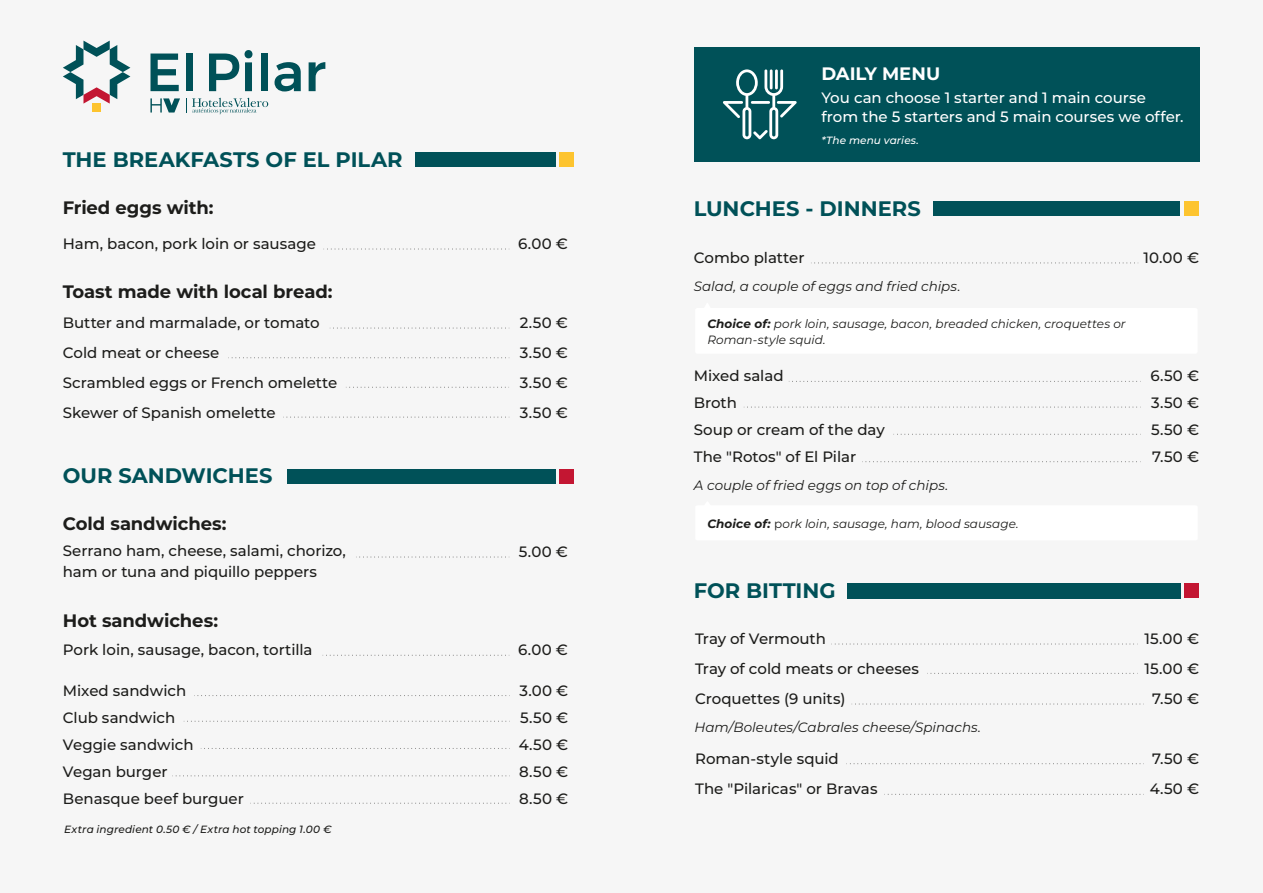
<style>
.page{position:relative;width:1263px;height:893px;background:#f6f6f6}
.page>*{position:absolute;margin:0;border:0;box-sizing:border-box;transform-origin:0 0}
.t1{font:700 21px "Montserrat";color:#005158}
.t2{font:700 18px "Montserrat";letter-spacing:-.005em;color:#1d1d1b}
.t3{font:700 18px "Montserrat";color:#fff}
.t4{font:500 15px/27px "Montserrat";color:#1d1d1b}
.t5{font:500 15px/19.5px "Montserrat";color:#fff}
.t6{font:italic 13.5px "Montserrat";color:#1d1d1b}
.t7{font:italic 12px/16.5px "Montserrat";letter-spacing:.005em;color:#1d1d1b}
.t8{font:italic 500 10.5px "Montserrat";letter-spacing:.01em;color:#1d1d1b}
.t9{font:italic 500 10.5px "Montserrat";letter-spacing:.01em;color:#fff}
.s1{font-weight:700}
.s2{font-style:normal}
</style>
<div class="page">
<svg style="left:194px;top:695px;width:316px;height:1px"></svg>
<svg style="left:184px;top:721px;width:326px;height:1px"></svg>
<svg style="left:201px;top:748px;width:309px;height:1px"></svg>
<svg style="left:172px;top:775px;width:338px;height:1px"></svg>
<svg style="left:250px;top:803px;width:260px;height:1px"></svg>
<div style="left:92px;top:104px;width:9px;height:8px;background:#fdc42f"></div>
<svg style="left:63px;top:41px;width:67px;height:63px"></svg>
<svg style="left:150px;top:54px;width:29px;height:37px"></svg>
<div style="left:186px;top:53px;width:7px;height:38px;background:#005158"></div>
<svg style="left:209px;top:54px;width:30px;height:37px"></svg>
<svg style="left:245px;top:50px;width:7px;height:41px"></svg>
<div style="left:261px;top:53px;width:7px;height:38px;background:#005158"></div>
<svg style="left:274px;top:62px;width:27px;height:29px"></svg>
<svg style="left:309px;top:62px;width:16px;height:29px"></svg>
<svg style="left:150px;top:98px;width:30px;height:15px"></svg>
<svg style="left:186px;top:98px;width:82px;height:16px"></svg>
<svg style="left:327px;top:249px;width:183px;height:1px"></svg>
<svg style="left:811px;top:263px;width:328px;height:1px"></svg>
<svg style="left:789px;top:381px;width:352px;height:1px"></svg>
<svg style="left:744px;top:407px;width:397px;height:1px"></svg>
<svg style="left:897px;top:434px;width:244px;height:1px"></svg>
<svg style="left:862px;top:461px;width:279px;height:1px"></svg>
<svg style="left:831px;top:644px;width:307px;height:1px"></svg>
<svg style="left:927px;top:673px;width:211px;height:1px"></svg>
<svg style="left:855px;top:704px;width:289px;height:1px"></svg>
<svg style="left:846px;top:763px;width:298px;height:1px"></svg>
<svg style="left:884px;top:794px;width:260px;height:1px"></svg>
<svg style="left:356px;top:557px;width:154px;height:1px"></svg>
<svg style="left:323px;top:655px;width:187px;height:1px"></svg>
<svg style="left:330px;top:328px;width:180px;height:1px"></svg>
<svg style="left:228px;top:357px;width:282px;height:1px"></svg>
<svg style="left:346px;top:387px;width:163px;height:1px"></svg>
<svg style="left:283px;top:417px;width:227px;height:1px"></svg>
<div style="left:415px;top:152px;width:141px;height:15px;background:#005158"></div>
<div style="left:559px;top:152px;width:15px;height:15px;background:#fdc42f"></div>
<div style="left:933px;top:201px;width:247px;height:14px;background:#005158"></div>
<div style="left:847px;top:583px;width:333px;height:15px;background:#005158"></div>
<div style="left:287px;top:469px;width:269px;height:14px;background:#005158"></div>
<div style="left:559px;top:469px;width:15px;height:14px;background:#c31632"></div>
<div style="left:1184px;top:201px;width:15px;height:14px;background:#fdc42f"></div>
<div style="left:1184px;top:583px;width:15px;height:15px;background:#c31632"></div>
<div style="left:694px;top:48px;width:506px;height:114px;background:#005158"></div>
<svg style="left:723px;top:69px;width:74px;height:70px"></svg>
<h1 class="t1" style="left:63px;top:146px;width:341px">THE BREAKFASTS OF EL PILAR</h1>
<p class="t2" style="left:63px;top:196px;width:152px">Fried eggs with:</p>
<p class="t4" style="left:63px;top:230px;width:255px">Ham, bacon, pork loin or sausage</p>
<p class="t2" style="left:63px;top:279px;width:271px">Toast made with local bread:</p>
<p class="t4" style="left:63px;top:307px;width:276px;line-height:30px">Butter and marmalade, or tomato<br>Cold meat or cheese<br>Scrambled eggs or French omelette<br>Skewer of Spanish omelette</p>
<p class="t4" style="left:518px;top:230px;width:51px">6.00 €</p>
<p class="t4" style="left:520px;top:307px;width:50px;line-height:30px;text-align:justify">2.50 € 3.50 € 3.50 € 3.50 €</p>
<h1 class="t1" style="left:63px;top:461px;width:211px">OUR SANDWICHES</h1>
<p class="t2" style="left:63px;top:511px;width:165px">Cold sandwiches:</p>
<p class="t4" style="left:63px;top:539px;width:285px;line-height:21px">Serrano ham, cheese, salami, chorizo, ham or tuna and piquillo peppers</p>
<p class="t4" style="left:519px;top:538px;width:50px">5.00 €</p>
<p class="t2" style="left:63px;top:608px;width:157px">Hot sandwiches:</p>
<p class="t4" style="left:63px;top:636px;width:251px">Pork loin, sausage, bacon, tortilla</p>
<p class="t4" style="left:518px;top:636px;width:51px">6.00 €</p>
<p class="t4" style="left:63px;top:676px;width:182px">Mixed sandwich<br>Club sandwich<br>Veggie sandwich<br>Vegan burger<br>Benasque beef burguer</p>
<p class="t4" style="left:519px;top:676px;width:51px;text-align:justify">3.00 € 5.50 € 4.50 € 8.50 € 8.50 €</p>
<p class="t8" style="left:64px;top:822px;width:269px">Extra ingredient 0.50 € / Extra hot topping 1.00 €</p>
<p class="t3" style="left:821px;top:61px;width:120px">DAILY MENU</p>
<p class="t5" style="left:821px;top:87px;width:363px">You can choose 1 starter and 1 main course from the 5 starters and 5 main courses we offer.</p>
<p class="t9" style="left:821px;top:133px;width:99px">*The menu varies.</p>
<h1 class="t1" style="left:694px;top:194px;width:229px">LUNCHES - DINNERS</h1>
<p class="t4" style="left:694px;top:244px;width:112px">Combo platter</p>
<p class="t6" style="left:694px;top:277px;width:268px">Salad, a couple of eggs and fried chips.</p>
<p class="t7" style="left:707px;top:315px;width:420px"><span class="s1">Choice of:</span> pork loin, sausage, bacon, breaded chicken, croquettes or<br>Roman-style squid.</p>
<p class="t4" style="left:1143px;top:244px;width:57px">10.00 €</p>
<p class="t4" style="left:694px;top:362px;width:192px">Mixed salad<br>Broth<br>Soup or cream of the day<br>The "Rotos" of El Pilar</p>
<p class="t4" style="left:1150px;top:362px;width:50px;text-align:justify">6.50 € 3.50 € 5.50 € 7.50 €</p>
<p class="t6" style="left:694px;top:476px;width:256px">A couple of fried eggs on top of chips.</p>
<p class="t7" style="left:707px;top:515px;width:313px"><span class="s1">Choice of:</span> <span class="s2">p</span>ork loin, sausage, ham, blood sausage.</p>
<h1 class="t1" style="left:694px;top:577px;width:143px">FOR BITTING</h1>
<p class="t4" style="left:695px;top:623px;width:225px;line-height:30px">Tray of Vermouth<br>Tray of cold meats or cheeses<br>Croquettes (9 units)</p>
<p class="t6" style="left:694px;top:718px;width:288px">Ham/Boleutes/Cabrales cheese/Spinachs.</p>
<p class="t4" style="left:695px;top:743px;width:184px;line-height:30px">Roman-style squid<br>The "Pilaricas" or Bravas</p>
<p class="t4" style="left:1144px;top:623px;width:56px;line-height:30px;text-align:center">15.00 €<br>15.00 €<br>7.50 €</p>
<p class="t4" style="left:1150px;top:743px;width:51px;line-height:30px">7.50 €<br>4.50 €</p>
</div>
